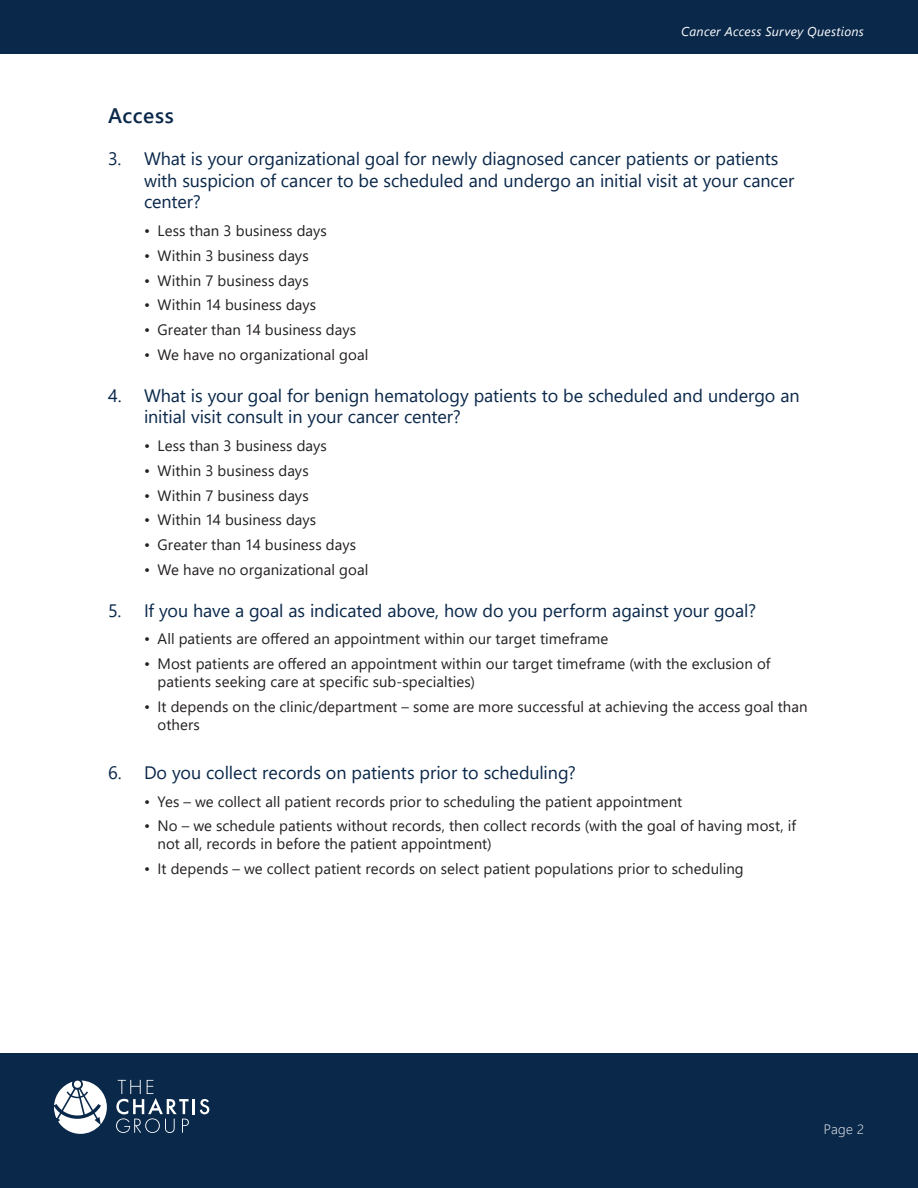
<style>
.page{position:relative;width:918px;height:1188px;background:#fff}
.page>*{position:absolute;margin:0;border:0;box-sizing:border-box;transform-origin:0 0}
.t1{font:600 21px "Segoe UI";letter-spacing:.025em;color:#0a284a}
.t2{font:18px/21.6px "Segoe UI";letter-spacing:-.005em;color:#0a284a}
.t3{font:15px/18px "Segoe UI";letter-spacing:.005em;color:#231f20}
.t4{font:300 13.5px "Segoe UI";color:#fff}
.t5{font:italic 12.75px "Segoe UI";letter-spacing:.02em;color:#fff}
</style>
<div class="page">
<div style="left:0;top:1053px;width:918px;height:135px;background:#0a284a"></div>
<svg style="left:54px;top:1081px;width:53px;height:53px"></svg>
<svg style="left:116px;top:1080px;width:93px;height:53px"></svg>
<div style="left:0;top:0;width:918px;height:54px;background:#0a284a"></div>
<p class="t5" style="left:681px;top:20px;width:184px">Cancer Access Survey Questions</p>
<h1 class="t1" style="left:108px;top:96px;width:67px">Access</h1>
<p class="t2" style="left:144px;top:146px;width:652px;text-indent:-36px">3. What is your organizational goal for newly diagnosed cancer patients or patients with suspicion of cancer to be scheduled and undergo an initial visit at your cancer center?</p>
<p class="t3" style="left:144px;top:220px;width:184px">• Less than 3 business days</p>
<p class="t3" style="left:144px;top:245px;width:166px">• Within 3 business days</p>
<p class="t3" style="left:144px;top:270px;width:166px">• Within 7 business days</p>
<p class="t3" style="left:144px;top:295px;width:174px">• Within 14 business days</p>
<p class="t3" style="left:144px;top:319px;width:214px">• Greater than 14 business days</p>
<p class="t3" style="left:144px;top:344px;width:226px">• We have no organizational goal</p>
<p class="t2" style="left:144px;top:383px;width:657px;text-indent:-36px">4. What is your goal for benign hematology patients to be scheduled and undergo an initial visit consult in your cancer center?</p>
<p class="t3" style="left:144px;top:435px;width:184px">• Less than 3 business days</p>
<p class="t3" style="left:144px;top:460px;width:166px">• Within 3 business days</p>
<p class="t3" style="left:144px;top:485px;width:166px">• Within 7 business days</p>
<p class="t3" style="left:144px;top:510px;width:174px">• Within 14 business days</p>
<p class="t3" style="left:144px;top:534px;width:214px">• Greater than 14 business days</p>
<p class="t3" style="left:144px;top:559px;width:226px">• We have no organizational goal</p>
<p class="t2" style="left:108px;top:598px;width:650px">5. If you have a goal as indicated above, how do you perform against your goal?</p>
<p class="t3" style="left:144px;top:629px;width:466px">• All patients are offered an appointment within our target timeframe</p>
<p class="t3" style="left:158px;top:653px;width:614px;text-indent:-14px">• Most patients are offered an appointment within our target timeframe (with the exclusion of patients seeking care at specific sub-specialties)</p>
<p class="t3" style="left:158px;top:696px;width:652px;text-indent:-14px">• It depends on the clinic/department – some are more successful at achieving the access goal than others</p>
<p class="t2" style="left:108px;top:760px;width:469px">6. Do you collect records on patients prior to scheduling?</p>
<p class="t3" style="left:144px;top:791px;width:540px">• Yes – we collect all patient records prior to scheduling the patient appointment</p>
<p class="t3" style="left:158px;top:816px;width:640px;text-indent:-14px">• No – we schedule patients without records, then collect records (with the goal of having most, if not all, records in before the patient appointment)</p>
<p class="t3" style="left:144px;top:859px;width:601px">• It depends – we collect patient records on select patient populations prior to scheduling</p>
<p class="t4" style="left:824px;top:1116px;width:42px">Page 2</p>
</div>
